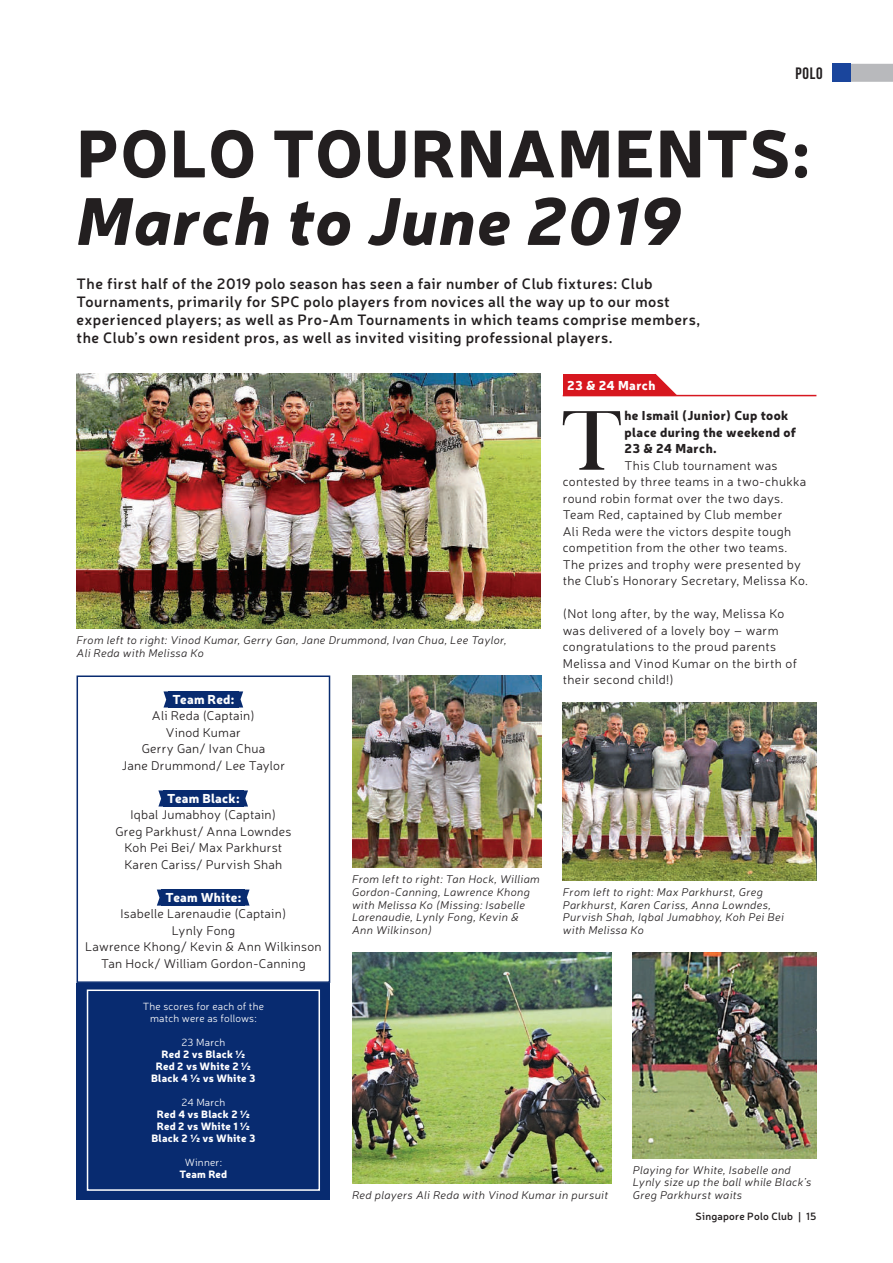
<style>
.page{position:relative;width:893px;height:1263px;background:#fff}
.page>*{position:absolute;margin:0;border:0;box-sizing:border-box;transform-origin:0 0}
.t1{font:82.35px "Chapaza";color:#231f20}
.t2{font:900 66px "Neris";letter-spacing:.02em;color:#231f20}
.t3{font:italic 900 66px "Neris";letter-spacing:.02em;color:#231f20}
.t4{font:16.5px "Bebas Neue";color:#231f20}
.t5{font:600 15px/18px "Neris";letter-spacing:.03em;color:#231f20}
.t6{font:300 12.75px/16.5px "Neris";letter-spacing:.02em;color:#231f20;text-align:center}
.t7{font:900 12.75px/16.5px "Neris";letter-spacing:.03em;color:#231f20}
.t8{font:900 12.75px "Neris";letter-spacing:.02em;color:#fff}
.t9{font:italic 300 11.25px/12.8px "Neris";letter-spacing:.03em;color:#231f20}
.t10{font:900 10.5px/12px "Neris";letter-spacing:.02em;color:#fff;text-align:center}
.t11{font:300 10.5px/12px "Neris";letter-spacing:.02em;color:#fff;text-align:center}
.t12{font:600 10.5px "Neris";letter-spacing:.02em;color:#231f20}
</style>
<div class="page">
<div style="left:832px;top:64px;width:61px;height:18px;background:#b8b9bc"></div>
<div style="left:832px;top:64px;width:18px;height:18px;background:#1a459c"></div>
<div style="left:168px;top:691px;width:71px;height:16px;background:#082b70"></div>
<div style="left:163px;top:790px;width:80px;height:16px;background:#082b70"></div>
<div style="left:161px;top:889px;width:84px;height:17px;background:#082b70"></div>
<svg style="left:164px;top:691px;width:4px;height:16px"></svg>
<svg style="left:158px;top:790px;width:5px;height:16px"></svg>
<svg style="left:157px;top:889px;width:4px;height:17px"></svg>
<svg style="left:239px;top:691px;width:4px;height:16px"></svg>
<svg style="left:243px;top:790px;width:5px;height:16px"></svg>
<svg style="left:245px;top:889px;width:5px;height:17px"></svg>
<div style="left:77px;top:983px;width:253px;height:216px;background:#082b70"></div>
<div style="left:77px;top:675px;width:253px;height:308px;border:2px solid #082b70"></div>
<div style="left:87px;top:989px;width:233px;height:202px;border:2px solid #fff"></div>
<img style="left:77px;top:374px;width:464px;height:255px">
<img style="left:633px;top:953px;width:183px;height:205px">
<img style="left:352px;top:953px;width:259px;height:231px">
<img style="left:563px;top:703px;width:253px;height:177px">
<img style="left:352px;top:675px;width:190px;height:193px">
<div style="left:563px;top:374px;width:92px;height:22px;background:#d7171f"></div>
<svg style="left:655px;top:374px;width:22px;height:21px"></svg>
<hr style="left:563px;top:395px;width:253px;height:1px;background:#d7171f">
<p class="t4" style="left:795px;top:64px;width:29px">POLO</p>
<h2 class="t2" style="left:77px;top:105px;width:735px">POLO TOURNAMENTS:</h2>
<h2 class="t3" style="left:77px;top:173px;width:606px">March to June 2019</h2>
<p class="t5" style="left:77px;top:273px;width:625px">The first half of the 2019 polo season has seen a fair number of Club fixtures: Club Tournaments, primarily for SPC polo players from novices all the way up to our most experienced players; as well as Pro-Am Tournaments in which teams comprise members, the Club’s own resident pros, as well as invited visiting professional players.</p>
<p class="t9" style="left:77px;top:633px;width:431px">From left to right: Vinod Kumar, Gerry Gan, Jane Drummond, Ivan Chua, Lee Taylor,<br>Ali Reda with Melissa Ko</p>
<p class="t8" style="left:172px;top:690px;width:63px">Team Red:</p>
<p class="t6" style="left:122px;top:707px;width:165px">Ali Reda (Captain)<br>Vinod Kumar<br>Gerry Gan/ Ivan Chua<br>Jane Drummond/ Lee Taylor</p>
<p class="t8" style="left:167px;top:789px;width:74px">Team Black:</p>
<p class="t6" style="left:115px;top:806px;width:178px">Iqbal Jumabhoy (Captain)<br>Greg Parkhust/ Anna Lowndes<br>Koh Pei Bei/ Max Parkhurst<br>Karen Cariss/ Purvish Shah</p>
<p class="t8" style="left:166px;top:888px;width:77px">Team White:</p>
<p class="t6" style="left:85px;top:905px;width:238px">Isabelle Larenaudie (Captain)<br>Lynly Fong<br>Lawrence Khong/ Kevin &amp; Ann Wilkinson<br>Tan Hock/ William Gordon-Canning</p>
<p class="t11" style="left:143px;top:1000px;width:123px">The scores for each of the match were as follows:</p>
<p class="t11" style="left:181px;top:1036px;width:45px">23 March</p>
<p class="t10" style="left:151px;top:1048px;width:106px">Red 2 vs Black ½<br>Red 2 vs White 2 ½<br>Black 4 ½ vs White 3</p>
<p class="t11" style="left:181px;top:1096px;width:46px">24 March</p>
<p class="t10" style="left:151px;top:1108px;width:105px">Red 4 vs Black 2 ½<br>Red 2 vs White 1 ½<br>Black 2 ½ vs White 3</p>
<p class="t11" style="left:185px;top:1156px;width:39px">Winner:</p>
<p class="t10" style="left:179px;top:1168px;width:49px">Team Red</p>
<p class="t9" style="left:352px;top:872px;width:189px">From left to right: Tan Hock, William<br>Gordon-Canning, Lawrence Khong with Melissa Ko (Missing: Isabelle<br>Larenaudie, Lynly Fong, Kevin &amp;<br>Ann Wilkinson)</p>
<p class="t8" style="left:567px;top:375px;width:90px">23 &amp; 24 March</p>
<h1 class="t1" style="left:561px;top:393px;width:62px">T</h1>
<p class="t7" style="left:624px;top:407px;width:173px">he Ismail (Junior) Cup took place during the weekend of<br>23 &amp; 24 March.</p>
<p class="t6" style="left:563px;top:457px;width:247px;text-align:left;text-indent:62px">This Club tournament was contested by three teams in a two-chukka round robin format over the two days.<br>Team Red, captained by Club member<br>Ali Reda were the victors despite tough competition from the other two teams.<br>The prizes and trophy were presented by the Club’s Honorary Secretary, Melissa Ko.</p>
<p class="t6" style="left:563px;top:605px;width:236px;text-align:left">(Not long after, by the way, Melissa Ko was delivered of a lovely boy – warm congratulations to the proud parents Melissa and Vinod Kumar on the birth of their second child!)</p>
<p class="t9" style="left:563px;top:885px;width:223px">From left to right: Max Parkhurst, Greg Parkhurst, Karen Cariss, Anna Lowndes, Purvish Shah, Iqbal Jumabhoy, Koh Pei Bei with Melissa Ko</p>
<p class="t9" style="left:633px;top:1163px;width:180px">Playing for White, Isabelle and<br>Lynly size up the ball while Black’s</p>
<p class="t9" style="left:352px;top:1188px;width:258px">Red players Ali Reda with Vinod Kumar in pursuit</p>
<p class="t9" style="left:633px;top:1188px;width:111px">Greg Parkhurst waits</p>
<p class="t12" style="left:696px;top:1209px;width:122px">Singapore Polo Club | 15</p>
</div>
